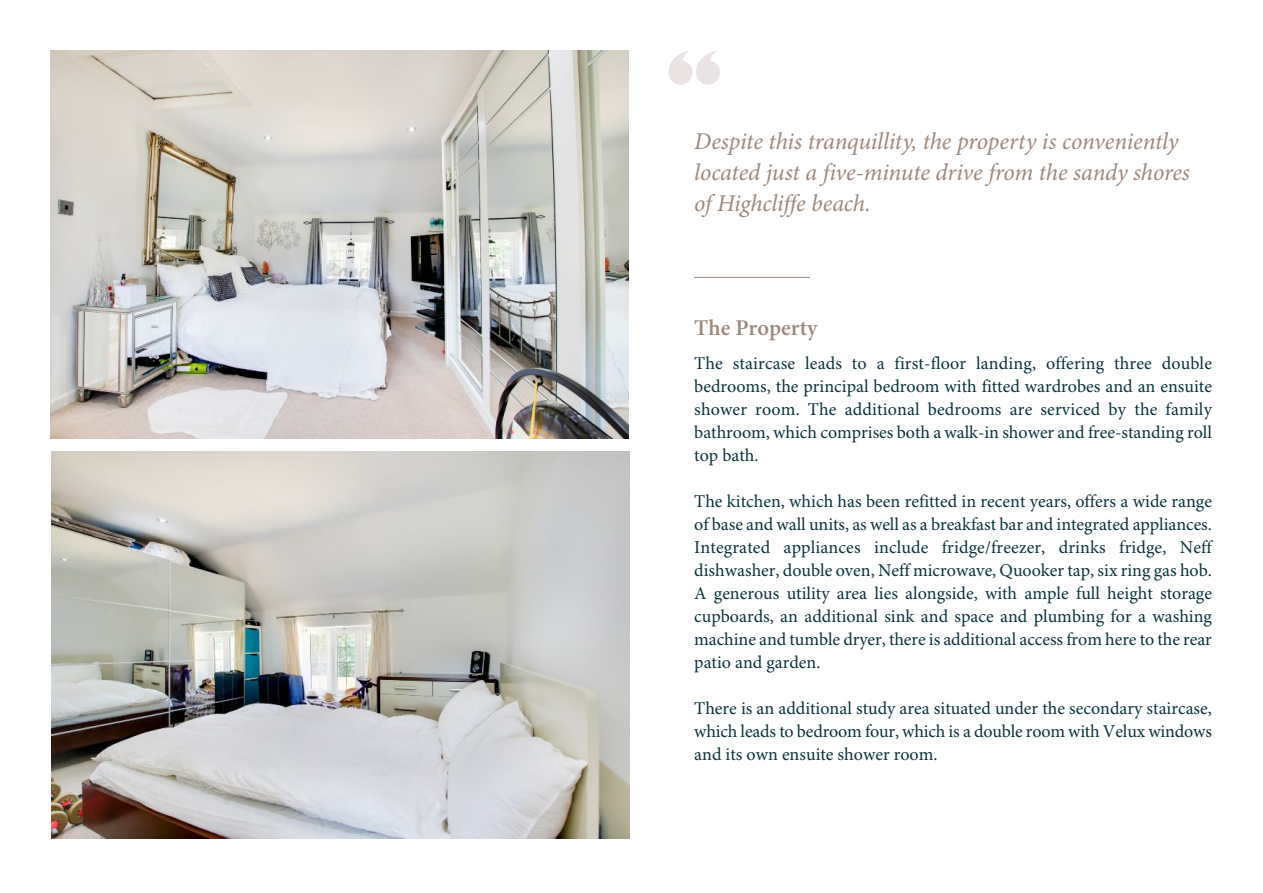
<style>
.page{position:relative;width:1263px;height:893px;background:#fff}
.page>*{position:absolute;margin:0;border:0;box-sizing:border-box;transform-origin:0 0}
.t1{font:italic 24px/30.8px "Minion Pro";letter-spacing:-.01em;color:#9e887b}
.t2{font:600 22.5px "Minion Pro";color:#9e887b}
.t3{font:18px/23px "Minion Pro";color:#0b333d;text-align:justify}
</style>
<div class="page">
<img style="left:50px;top:51px;width:578px;height:387px">
<img style="left:51px;top:451px;width:578px;height:388px">
<svg style="left:668px;top:51px;width:52px;height:34px"></svg>
<hr style="left:694px;top:277px;width:116px;height:1px;background:#9e887b">
<h1 class="t1" style="left:694px;top:129px;width:497px">Despite this tranquillity, the property is conveniently located just a five-minute drive from the sandy shores of Highcliffe beach.</h1>
<p class="t2" style="left:694px;top:319px;width:125px">The Property</p>
<p class="t3" style="left:694px;top:354px;width:519px">The staircase leads to a first-floor landing, offering three double bedrooms, the principal bedroom with fitted wardrobes and an ensuite shower room. The additional bedrooms are serviced by the family bathroom, which comprises both a walk-in shower and free-standing roll top bath.</p>
<p class="t3" style="left:694px;top:492px;width:519px">The kitchen, which has been refitted in recent years, offers a wide range of base and wall units, as well as a breakfast bar and integrated appliances.<br>Integrated appliances include fridge/freezer, drinks fridge, Neff dishwasher, double oven, Neff microwave, Quooker tap, six ring gas hob.<br>A generous utility area lies alongside, with ample full height storage cupboards, an additional sink and space and plumbing for a washing machine and tumble dryer, there is additional access from here to the rear patio and garden.</p>
<p class="t3" style="left:694px;top:698px;width:519px">There is an additional study area situated under the secondary staircase, which leads to bedroom four, which is a double room with Velux windows and its own ensuite shower room.</p>
</div>
